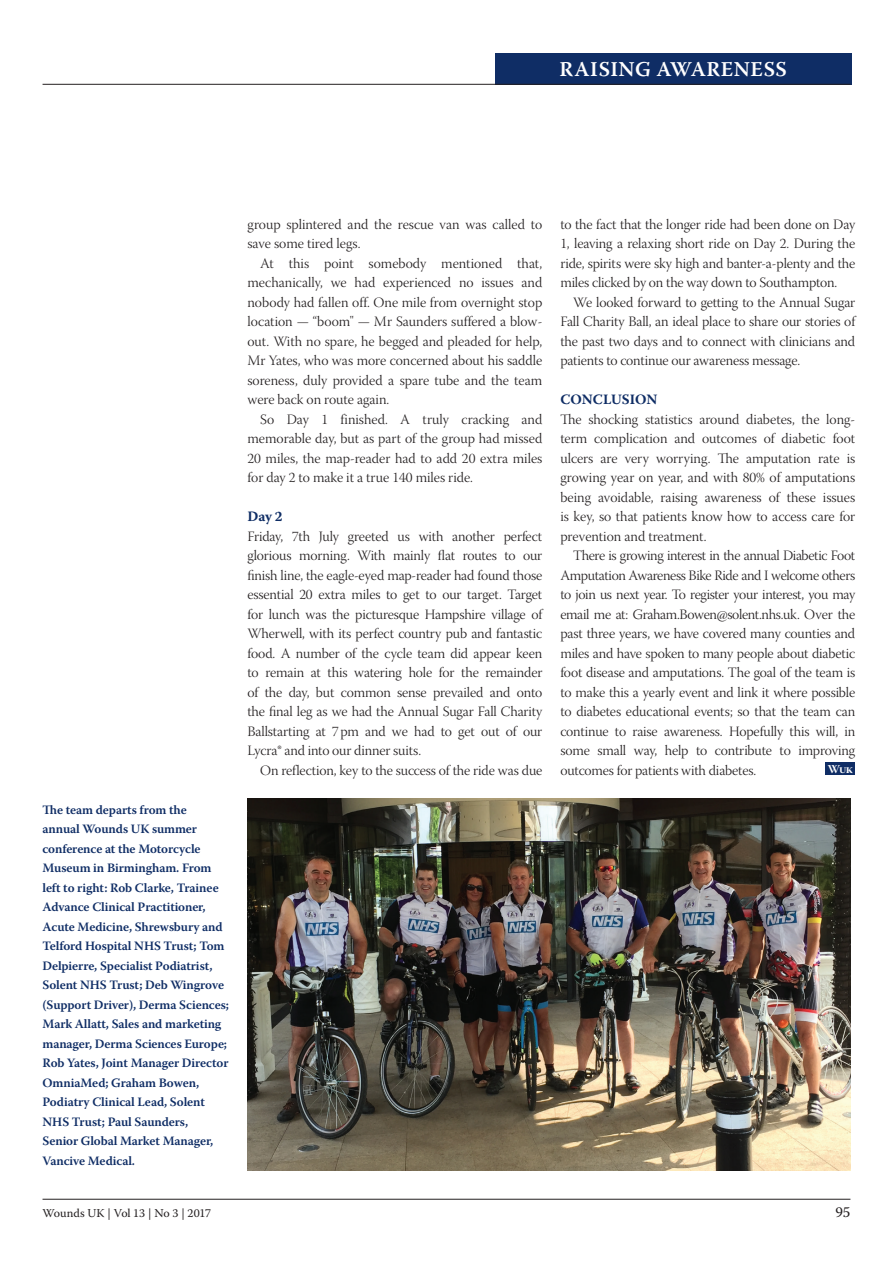
<style>
.page{position:relative;width:893px;height:1263px;background:#fff}
.page>*{position:absolute;margin:0;border:0;box-sizing:border-box;transform-origin:0 0}
.t1{font:600 21px "Warnock Pro";letter-spacing:.025em;color:#fff}
.t2{font:15px "Warnock Pro";color:#231f20}
.t3{font:14.25px/19.5px "Warnock Pro Light Subh";letter-spacing:-.01em;color:#231f20;text-align:justify}
.t4{font:700 14.25px "Warnock Pro";color:#0f2d65}
.t5{font:600 12.75px/19.5px "Warnock Pro";letter-spacing:-.01em;color:#0f2d65}
.t6{font:12px "Warnock Pro";letter-spacing:-.005em;color:#231f20}
.t7{font:12px "Warnock Pro Bold Subh";color:#fff}
.s1{font-family:"Warnock Pro";font-weight:300}
</style>
<div class="page">
<hr style="left:43px;top:1199px;width:807px;height:1px;background:#231f20">
<div style="left:825px;top:762px;width:30px;height:13px;background:#0f2d65"></div>
<img style="left:248px;top:799px;width:602px;height:372px">
<div style="left:495px;top:53px;width:356px;height:31px;background:#0f2d65"></div>
<hr style="left:43px;top:84px;width:807px;height:1px;background:#231f20">
<h1 class="t1" style="left:560px;top:57px;width:229px">RAISING AWARENESS</h1>
<p class="t5" style="left:43px;top:800px;width:188px">The team departs from the<br>annual Wounds UK summer conference at the Motorcycle<br>Museum in Birmingham. From left to right: Rob Clarke, Trainee<br>Advance Clinical Practitioner,<br>Acute Medicine, Shrewsbury and<br>Telford Hospital NHS Trust; Tom<br>Delpierre, Specialist Podiatrist,<br>Solent NHS Trust; Deb Wingrove (Support Driver), Derma Sciences;<br>Mark Allatt, Sales and marketing manager, Derma Sciences Europe;<br>Rob Yates, Joint Manager Director<br>OmniaMed; Graham Bowen,<br>Podiatry Clinical Lead, Solent<br>NHS Trust; Paul Saunders,<br>Senior Global Market Manager,<br>Vancive Medical.</p>
<p class="t3" style="left:247px;top:216px;width:296px">group splintered and the rescue van was called to save some tired legs.</p>
<p class="t3" style="left:247px;top:255px;width:296px;text-indent:13px">At this point somebody mentioned that, mechanically, we had experienced no issues and nobody had fallen off. One mile from overnight stop location — “boom" — Mr Saunders suffered a blow&shy;out. With no spare, he begged and pleaded for help, Mr Yates, who was more concerned about his saddle soreness, duly provided a spare tube and the team were back on route again.</p>
<p class="t3" style="left:247px;top:411px;width:296px;text-indent:13px">So Day 1 finished. A truly cracking and memorable day, but as part of the group had missed 20 miles, the map-reader had to add 20 extra miles for day 2 to make it a true 140 miles ride.</p>
<p class="t4" style="left:247px;top:508px;width:37px">Day 2</p>
<p class="t3" style="left:247px;top:528px;width:296px">Friday, 7th July greeted us with another perfect glorious morning. With mainly flat routes to our finish line, the eagle-eyed map-reader had found those essential 20 extra miles to get to our target. Target for lunch was the picturesque Hampshire village of Wherwell, with its perfect country pub and fantastic food. A number of the cycle team did appear keen to remain at this watering hole for the remainder of the day, but common sense prevailed and onto the final leg as we had the Annual Sugar Fall Charity Ballstarting at 7pm and we had to get out of our Lycra<span class="s1">®</span> and into our dinner suits.</p>
<p class="t3" style="left:260px;top:762px;width:284px">On reflection, key to the success of the ride was due</p>
<p class="t3" style="left:560px;top:216px;width:296px">to the fact that the longer ride had been done on Day 1, leaving a relaxing short ride on Day 2. During the ride, spirits were sky high and banter-a-plenty and the miles clicked by on the way down to Southampton.</p>
<p class="t3" style="left:560px;top:294px;width:296px;text-indent:13px">We looked forward to getting to the Annual Sugar Fall Charity Ball, an ideal place to share our stories of the past two days and to connect with clinicians and patients to continue our awareness message.</p>
<p class="t4" style="left:560px;top:391px;width:99px">CONCLUSION</p>
<p class="t3" style="left:560px;top:411px;width:296px">The shocking statistics around diabetes, the long&shy;term complication and outcomes of diabetic foot ulcers are very worrying. The amputation rate is growing year on year, and with 80% of amputations being avoidable, raising awareness of these issues is key, so that patients know how to access care for prevention and treatment.</p>
<p class="t3" style="left:560px;top:547px;width:296px;text-indent:13px">There is growing interest in the annual Diabetic Foot Amputation Awareness Bike Ride and I welcome others to join us next year. To register your interest, you may email me at: Graham.Bowen@solent.nhs.uk. Over the past three years, we have covered many counties and miles and have spoken to many people about diabetic foot disease and amputations. The goal of the team is to make this a yearly event and link it where possible to diabetes educational events; so that the team can continue to raise awareness. Hopefully this will, in some small way, help to contribute to improving outcomes for patients with diabetes.</p>
<p class="t7" style="left:828px;top:762px;width:26px">Wuk</p>
<p class="t6" style="left:43px;top:1205px;width:170px">Wounds UK | Vol 13 | No 3 | 2017</p>
<p class="t2" style="left:835px;top:1203px;width:16px">95</p>
</div>
